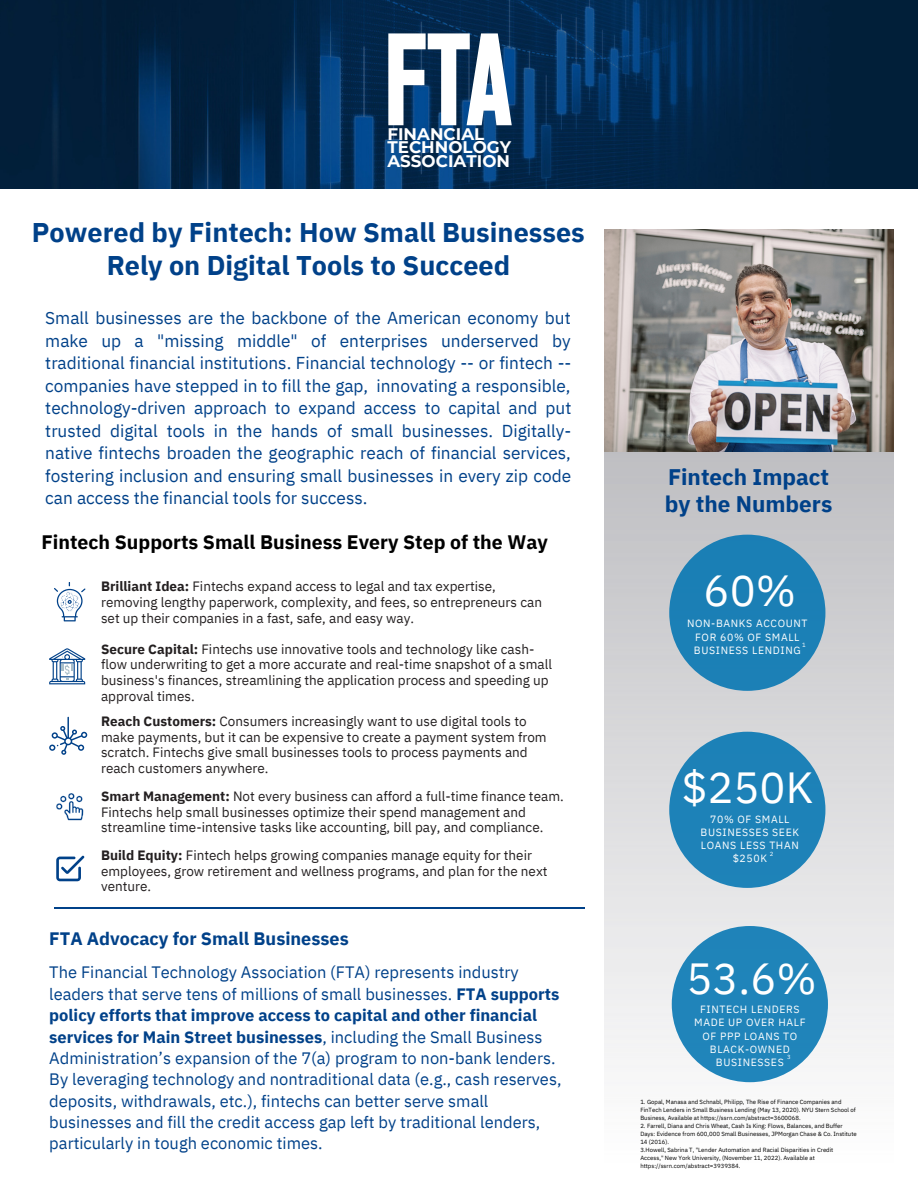
<style>
.page{position:relative;width:918px;height:1188px;background:#fff}
.page>*{position:absolute;margin:0;border:0;box-sizing:border-box;transform-origin:0 0}
.t1{font:43.5px "IBM Plex Sans";color:#fff}
.t2{font:700 27px/32.7px "IBM Plex Sans";color:#004189;text-align:center}
.t3{font:700 22.5px/27px "IBM Plex Sans";color:#004189}
.t4{font:700 19.5px "IBM Plex Sans";color:#000}
.t5{font:700 18px "IBM Plex Sans";color:#004189}
.t6{font:17.25px/22.5px "IBM Plex Sans";color:#004189;text-align:justify}
.t7{font:700 16.8px/13.5px "Montserrat";color:#fff}
.t8{font:16.5px/21.3px "IBM Plex Sans";color:#004189}
.t9{font:13.5px/15.8px "IBM Plex Sans";color:#231f20}
.t10{font:10.5px/13.2px "IBM Plex Sans";letter-spacing:.06em;color:#fff;text-align:center}
.t11{font:6px/7.9px "IBM Plex Sans";color:#000}
.t12{font:6px "IBM Plex Sans";color:#fff}
.s1{font-weight:700}
</style>
<div class="page">
<img style="left:604px;top:229px;width:289px;height:854px">
<img style="left:0;top:0;width:918px;height:189px">
<svg style="left:54px;top:582px;width:32px;height:39px"></svg>
<hr style="left:54px;top:908px;width:531px;height:1px;background:#004189">
<svg style="left:388px;top:33px;width:124px;height:92px"></svg>
<svg style="left:56px;top:793px;width:27px;height:27px"></svg>
<svg style="left:49px;top:648px;width:36px;height:36px"></svg>
<div style="left:669px;top:535px;width:156px;height:156px;background:#1b7fb5;border-radius:50%"></div>
<div style="left:669px;top:732px;width:156px;height:156px;background:#1d82b8;border-radius:50%"></div>
<div style="left:672px;top:926px;width:156px;height:156px;background:#2084ba;border-radius:50%"></div>
<svg style="left:49px;top:717px;width:38px;height:38px"></svg>
<svg style="left:56px;top:856px;width:28px;height:25px"></svg>
<p class="t7" style="left:387px;top:127px;width:125px">FINANCIAL<br>TECHNOLOGY<br>ASSOCIATION</p>
<h2 class="t2" style="left:32px;top:216px;width:554px">Powered by Fintech: How Small Businesses<br>Rely on Digital Tools to Succeed</h2>
<p class="t6" style="left:45px;top:307px;width:528px">Small businesses are the backbone of the American economy but make up a "missing middle" of enterprises underserved by traditional financial institutions. Financial technology -- or fintech -- companies have stepped in to fill the gap, innovating a responsible, technology-driven approach to expand access to capital and put trusted digital tools in the hands of small businesses. Digitally&shy;native fintechs broaden the geographic reach of financial services, fostering inclusion and ensuring small businesses in every zip code can access the financial tools for success.</p>
<h3 class="t4" style="left:41px;top:529px;width:508px">Fintech Supports Small Business Every Step of the Way</h3>
<p class="t9" style="left:101px;top:578px;width:442px"><span class="s1">Brilliant Idea:</span> Fintechs expand access to legal and tax expertise, removing lengthy paperwork, complexity, and fees, so entrepreneurs can set up their companies in a fast, safe, and easy way.</p>
<p class="t9" style="left:101px;top:641px;width:453px"><span class="s1">Secure Capital:</span> Fintechs use innovative tools and technology like cash&shy;flow underwriting to get a more accurate and real-time snapshot of a small business's finances, streamlining the application process and speeding up approval times.</p>
<p class="t9" style="left:101px;top:713px;width:447px"><span class="s1">Reach Customers:</span> Consumers increasingly want to use digital tools to make payments, but it can be expensive to create a payment system from scratch. Fintechs give small businesses tools to process payments and reach customers anywhere.</p>
<p class="t9" style="left:101px;top:788px;width:464px"><span class="s1">Smart Management:</span> Not every business can afford a full-time finance team.<br>Fintechs help small businesses optimize their spend management and streamline time-intensive tasks like accounting, bill pay, and compliance.</p>
<p class="t9" style="left:101px;top:847px;width:448px"><span class="s1">Build Equity:</span> Fintech helps growing companies manage equity for their employees, grow retirement and wellness programs, and plan for the next venture.</p>
<h3 class="t5" style="left:49px;top:926px;width:301px">FTA Advocacy for Small Businesses</h3>
<p class="t8" style="left:49px;top:962px;width:514px">The Financial Technology Association (FTA) represents industry leaders that serve tens of millions of small businesses. <span class="s1">FTA supports policy efforts that improve access to capital and other financial services for Main Street businesses</span>, including the Small Business Administration’s expansion of the 7(a) program to non-bank lenders.<br>By leveraging technology and nontraditional data (e.g., cash reserves, deposits, withdrawals, etc.), fintechs can better serve small businesses and fill the credit access gap left by traditional lenders, particularly in tough economic times.</p>
<h3 class="t3" style="left:665px;top:463px;width:169px">Fintech Impact by the Numbers</h3>
<h1 class="t1" style="left:704px;top:561px;width:94px">60%</h1>
<p class="t10" style="left:687px;top:617px;width:122px">NON-BANKS ACCOUNT<br>FOR 60% OF SMALL<br>BUSINESS LENDING</p>
<p class="t12" style="left:802px;top:641px;width:5px">1</p>
<h1 class="t1" style="left:681px;top:758px;width:133px">$250K</h1>
<p class="t10" style="left:701px;top:812px;width:100px">70% OF SMALL<br>BUSINESSES SEEK<br>LOANS LESS THAN $250K</p>
<p class="t12" style="left:770px;top:850px;width:5px">2</p>
<h1 class="t1" style="left:686px;top:949px;width:132px">53.6%</h1>
<p class="t10" style="left:694px;top:1003px;width:113px">FINTECH LENDERS<br>MADE UP OVER HALF<br>OF PPP LOANS TO<br>BLACK-OWNED<br>BUSINESSES</p>
<p class="t12" style="left:787px;top:1053px;width:5px">3</p>
<p class="t11" style="left:640px;top:1098px;width:217px">1. Gopal, Manasa and Schnabl, Philipp, The Rise of Finance Companies and<br>FinTech Lenders in Small Business Lending (May 13, 2020). NYU Stern School of<br>Business, Available at https://ssrn.com/abstract=3600068.</p>
<p class="t11" style="left:640px;top:1122px;width:218px">2. Farrell, Diana and Chris Wheat, Cash Is King: Flows, Balances, and Buffer Days: Evidence from 600,000 Small Businesses, JPMorgan Chase &amp; Co. Institute 14 (2016).<br>3.Howell, Sabrina T, "Lender Automation and Racial Disparities in Credit Access," New York University, (November 11, 2022). Available at https://ssrn.com/abstract=3939384.</p>
</div>
